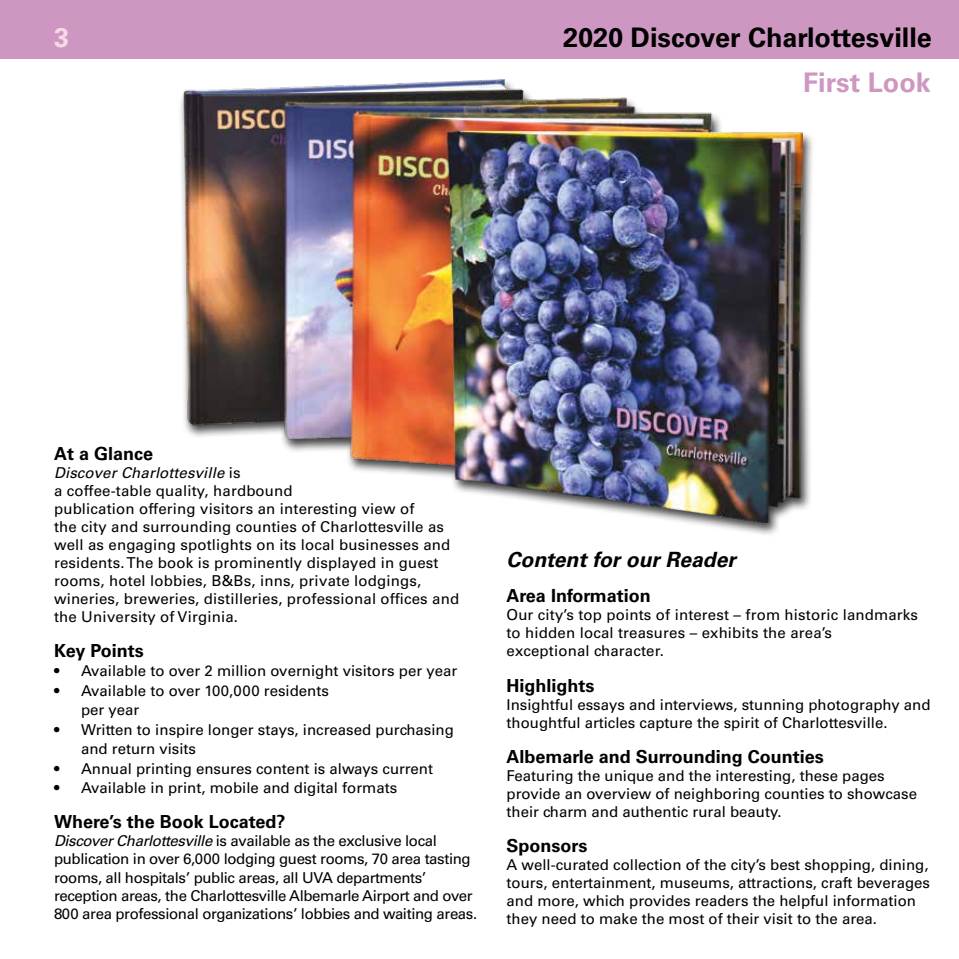
<style>
.page{position:relative;width:959px;height:959px;background:#fff}
.page>*{position:absolute;margin:0;border:0;box-sizing:border-box;transform-origin:0 0}
.t1{font:700 27px "Univers LT Std";color:#000}
.t2{font:700 27px "Univers LT Std";color:#ce97c2}
.t3{font:700 27px "Univers LT Std";color:#f8d9e8}
.t4{font:italic 700 21px "Univers LT Std";color:#000}
.t5{font:700 18px "Univers LT Std";color:#000}
.t6{font:15px/18px "Univers LT Std";color:#000}
.t7{font:15px/18px "Univers LT Std";letter-spacing:-.025em;color:#000}
.s1{font-style:italic}
</style>
<div class="page">
<div style="left:0;top:0;width:958px;height:59px;background:#ce97c2"></div>
<div style="left:178px;top:78px;width:636px;height:459px;background:#000;opacity:.75"></div>
<img style="left:183px;top:79px;width:619px;height:443px">
<h1 class="t3" style="left:54px;top:21px;width:17px">3</h1>
<h1 class="t1" style="left:563px;top:21px;width:370px">2020 Discover Charlottesville</h1>
<h1 class="t2" style="left:803px;top:67px;width:129px">First Look</h1>
<p class="t5" style="left:54px;top:442px;width:101px">At a Glance</p>
<p class="t6" style="left:54px;top:463px;width:406px"><span class="s1">Discover Charlottesville</span> is<br>a coffee-table quality, hardbound<br>publication offering visitors an interesting view of<br>the city and surrounding counties of Charlottesville as well as engaging spotlights on its local businesses and residents. The book is prominently displayed in guest rooms, hotel lobbies, B&amp;Bs, inns, private lodgings, wineries, breweries, distilleries, professional offices and the University of Virginia.</p>
<p class="t5" style="left:54px;top:640px;width:91px">Key Points</p>
<p class="t6" style="left:54px;top:662px;width:405px">• Available to over 2 million overnight visitors per year</p>
<p class="t6" style="left:81px;top:680px;width:249px;line-height:19.5px;text-indent:-27px">• Available to over 100,000 residents per year</p>
<p class="t6" style="left:81px;top:719px;width:374px;line-height:19.5px;text-indent:-27px">• Written to inspire longer stays, increased purchasing and return visits</p>
<p class="t6" style="left:54px;top:759px;width:380px">• Annual printing ensures content is always current</p>
<p class="t6" style="left:54px;top:779px;width:345px">• Available in print, mobile and digital formats</p>
<p class="t5" style="left:54px;top:811px;width:233px">Where’s the Book Located?</p>
<p class="t7" style="left:54px;top:832px;width:425px"><span class="s1">Discover Charlottesville</span> is available as the exclusive local publication in over 6,000 lodging guest rooms, 70 area tasting rooms, all hospitals’ public areas, all UVA departments’ reception areas, the Charlottesville Albemarle Airport and over 800 area professional organizations’ lobbies and waiting areas.</p>
<h2 class="t4" style="left:506px;top:547px;width:231px">Content for our Reader</h2>
<p class="t5" style="left:506px;top:585px;width:146px">Area Information</p>
<p class="t6" style="left:506px;top:606px;width:413px">Our city’s top points of interest – from historic landmarks to hidden local treasures – exhibits the area’s exceptional character.</p>
<p class="t5" style="left:506px;top:674px;width:90px">Highlights</p>
<p class="t6" style="left:506px;top:695px;width:425px">Insightful essays and interviews, stunning photography and thoughtful articles capture the spirit of Charlottesville.</p>
<p class="t5" style="left:506px;top:745px;width:319px">Albemarle and Surrounding Counties</p>
<p class="t6" style="left:506px;top:766px;width:412px">Featuring the unique and the interesting, these pages provide an overview of neighboring counties to showcase their charm and authentic rural beauty.</p>
<p class="t5" style="left:506px;top:835px;width:82px">Sponsors</p>
<p class="t6" style="left:506px;top:855px;width:425px">A well-curated collection of the city’s best shopping, dining, tours, entertainment, museums, attractions, craft beverages and more, which provides readers the helpful information they need to make the most of their visit to the area.</p>
</div>
